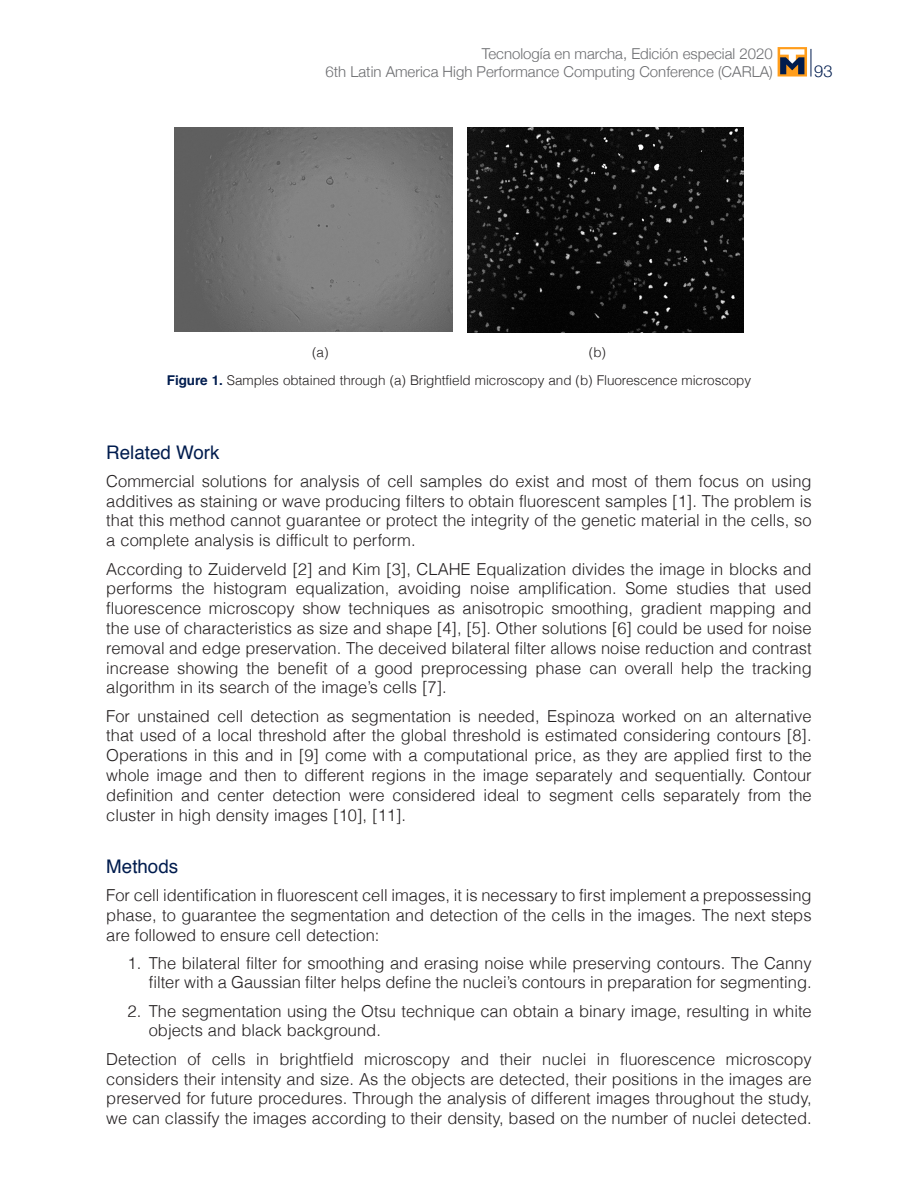
<style>
.page{position:relative;width:918px;height:1188px;background:#fff}
.page>*{position:absolute;margin:0;border:0;box-sizing:border-box;transform-origin:0 0}
._7subtitulo{font:18.75px "Helvetica";color:#001c4e}
._6texto{font:300 16.5px/19.8px "Helvetica";color:#231f20;text-align:justify}
._10Escalonado{font:300 16.5px/19.5px "Helvetica";color:#231f20;text-align:right}
.t1{font:300 16.5px "Helvetica Neue";color:#001c4e}
.t2{font:300 15px/18px "Helvetica Neue";color:#6c6d70;text-align:right}
._9tituloscuadros{font:300 13.5px "Helvetica";letter-spacing:-.005em;color:#231f20}
.textocuadros{font:300 13.5px "Helvetica";color:#231f20}
.s1{font-weight:700;color:#001c4e}
</style>
<div class="page">
<svg style="left:811px;top:49px;width:1px;height:28px"></svg>
<svg style="left:778px;top:47px;width:29px;height:30px"></svg>
<svg style="left:780px;top:49px;width:24px;height:25px"></svg>
<img style="left:174px;top:128px;width:278px;height:204px">
<img style="left:467px;top:128px;width:277px;height:204px">
<p class="t2" style="left:325px;top:43px;width:449px">Tecnología en marcha, Edición especial 2020<br>6th Latin America High Performance Computing Conference (CARLA)</p>
<p class="t1" style="left:814px;top:57px;width:20px">93</p>
<p class="textocuadros" style="left:312px;top:341px;width:18px">(a)</p>
<p class="textocuadros" style="left:589px;top:341px;width:19px">(b)</p>
<p class="_9tituloscuadros" style="left:167px;top:369px;width:586px"><span class="s1">Figure 1.</span> Samples obtained through (a) Brightfield microscopy and (b) Fluorescence microscopy</p>
<p class="_7subtitulo" style="left:106px;top:438px;width:115px">Related Work</p>
<p class="_6texto" style="left:106px;top:470px;width:707px">Commercial solutions for analysis of cell samples do exist and most of them focus on using additives as staining or wave producing filters to obtain fluorescent samples [1]. The problem is that this method cannot guarantee or protect the integrity of the genetic material in the cells, so a complete analysis is difficult to perform.</p>
<p class="_6texto" style="left:106px;top:558px;width:707px">According to Zuiderveld [2] and Kim [3], CLAHE Equalization divides the image in blocks and performs the histogram equalization, avoiding noise amplification. Some studies that used fluorescence microscopy show techniques as anisotropic smoothing, gradient mapping and the use of characteristics as size and shape [4], [5]. Other solutions [6] could be used for noise removal and edge preservation. The deceived bilateral filter allows noise reduction and contrast increase showing the benefit of a good preprocessing phase can overall help the tracking algorithm in its search of the image’s cells [7].</p>
<p class="_6texto" style="left:106px;top:705px;width:707px">For unstained cell detection as segmentation is needed, Espinoza worked on an alternative that used of a local threshold after the global threshold is estimated considering contours [8].<br>Operations in this and in [9] come with a computational price, as they are applied first to the whole image and then to different regions in the image separately and sequentially. Contour definition and center detection were considered ideal to segment cells separately from the cluster in high density images [10], [11].</p>
<p class="_7subtitulo" style="left:106px;top:852px;width:73px">Methods</p>
<p class="_6texto" style="left:106px;top:885px;width:707px">For cell identification in fluorescent cell images, it is necessary to first implement a prepossessing phase, to guarantee the segmentation and detection of the cells in the images. The next steps are followed to ensure cell detection:</p>
<p class="_10Escalonado" style="left:128px;top:952px;width:686px">1. The bilateral filter for smoothing and erasing noise while preserving contours. The Canny filter with a Gaussian filter helps define the nuclei’s contours in preparation for segmenting.</p>
<p class="_10Escalonado" style="left:149px;top:1000px;width:664px;text-align:left;text-indent:-21px">2. The segmentation using the Otsu technique can obtain a binary image, resulting in white objects and black background.</p>
<p class="_6texto" style="left:106px;top:1048px;width:707px">Detection of cells in brightfield microscopy and their nuclei in fluorescence microscopy considers their intensity and size. As the objects are detected, their positions in the images are preserved for future procedures. Through the analysis of different images throughout the study, we can classify the images according to their density, based on the number of nuclei detected.</p>
</div>
